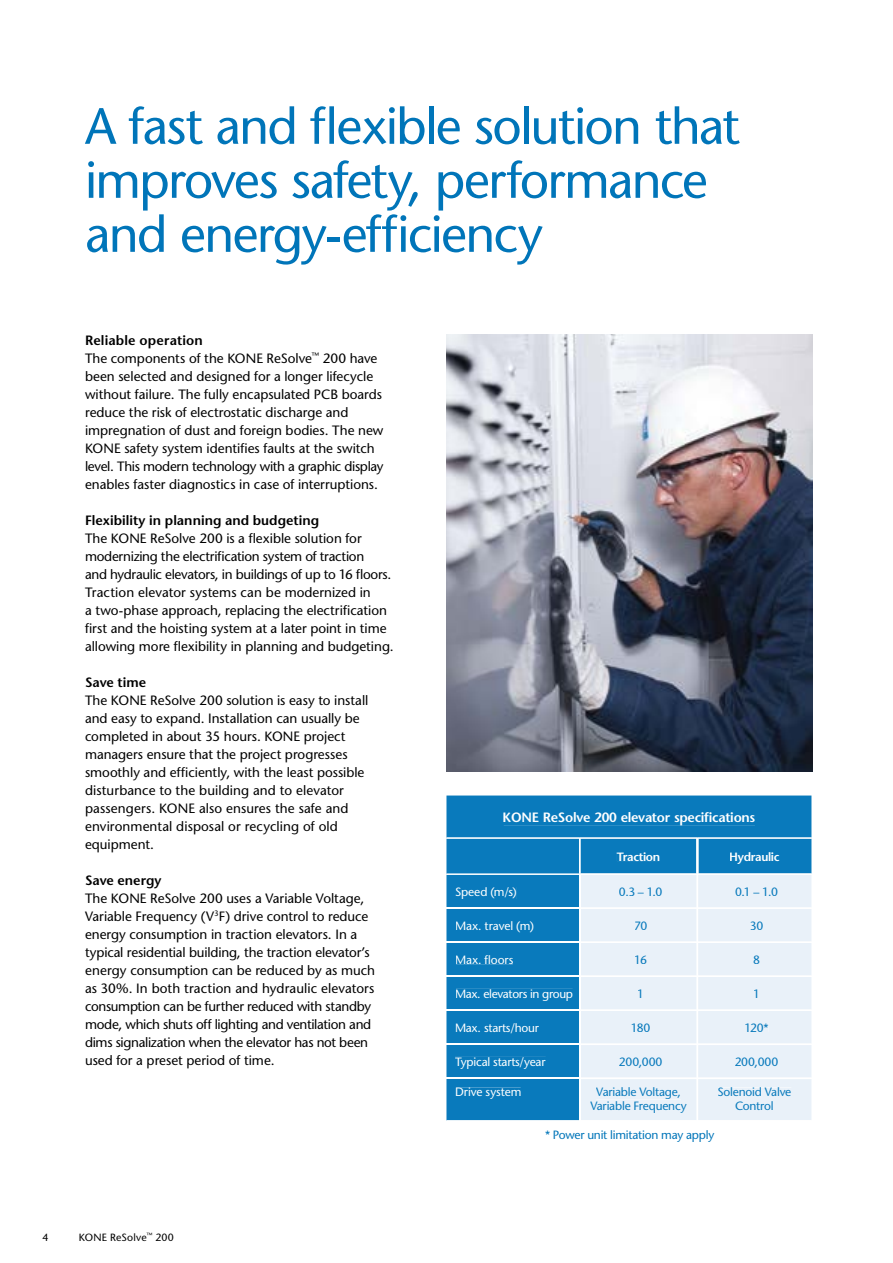
<style>
.page{position:relative;width:893px;height:1263px;background:#fff}
.page>*{position:absolute;margin:0;border:0;box-sizing:border-box;transform-origin:0 0}
.t1{font:500 51px/54px "Stone Sans Std";letter-spacing:-.03em;color:#0075b9}
.t2{font:500 13.5px/18px "Stone Sans Std";letter-spacing:-.005em;color:#000}
.t3{font:600 13.5px "Stone Sans Std";color:#000}
.t4{font:600 13.5px "Stone Sans Std";letter-spacing:-.02em;color:#fff}
.t5{font:500 12px "Stone Sans Std";letter-spacing:-.02em;color:#fff}
.t6{font:12px/13.5px "Stone Sans";letter-spacing:-.02em;color:#097abc;text-align:center}
.t7{font:12px "Stone Sans";letter-spacing:-.005em;color:#fff}
.t8{font:500 12px "Stone Sans Std";letter-spacing:-.02em;color:#097abc}
.t9{font:500 12px "Stone Sans Std";letter-spacing:-.02em;color:#0075b9}
.t10{font:600 12px "Stone Sans";letter-spacing:-.03em;color:#fff}
.t11{font:500 10.5px "Stone Sans Std";letter-spacing:.02em;color:#000}
.s1{font-weight:600}
</style>
<div class="page">
<img style="left:446px;top:335px;width:366px;height:436px">
<div style="left:446px;top:795px;width:365px;height:42px;background:#097abc"></div>
<div style="left:504px;top:812px;width:251px;height:13px;background:#097abc"></div>
<svg style="left:446px;top:837px;width:365px;height:284px;background:#8cbfdf"></svg>
<div style="left:456px;top:1023px;width:83px;height:10px;background:#097abc"></div>
<div style="left:632px;top:1023px;width:18px;height:9px;background:#e9f1f9"></div>
<div style="left:745px;top:1023px;width:23px;height:9px;background:#e9f1f9"></div>
<div style="left:455px;top:1057px;width:91px;height:12px;background:#097abc"></div>
<div style="left:619px;top:1057px;width:43px;height:11px;background:#e9f1f9"></div>
<div style="left:735px;top:1057px;width:43px;height:11px;background:#e9f1f9"></div>
<div style="left:456px;top:1088px;width:65px;height:11px;background:#097abc"></div>
<div style="left:596px;top:1087px;width:85px;height:12px;background:#e9f1f9"></div>
<div style="left:590px;top:1101px;width:97px;height:12px;background:#e9f1f9"></div>
<div style="left:718px;top:1087px;width:73px;height:9px;background:#e9f1f9"></div>
<div style="left:736px;top:1101px;width:37px;height:9px;background:#e9f1f9"></div>
<h1 class="t1" style="left:85px;top:99px;width:656px">A fast and flexible solution that improves safety, performance and energy-efficiency</h1>
<p class="t2" style="left:85px;top:331px;width:300px"><span class="s1">Reliable operation<br></span>The components of the KONE ReSolve<sup>™</sup> 200 have been selected and designed for a longer lifecycle without failure. The fully encapsulated PCB boards reduce the risk of electrostatic discharge and impregnation of dust and foreign bodies. The new KONE safety system identifies faults at the switch level. This modern technology with a graphic display enables faster diagnostics in case of interruptions.</p>
<p class="t3" style="left:85px;top:512px;width:236px">Flexibility in planning and budgeting</p>
<p class="t2" style="left:85px;top:529px;width:310px">The KONE ReSolve 200 is a flexible solution for modernizing the electrification system of traction<br>and hydraulic elevators, in buildings of up to 16 floors.<br>Traction elevator systems can be modernized in<br>a two-phase approach, replacing the electrification first and the hoisting system at a later point in time allowing more flexibility in planning and budgeting.</p>
<p class="t3" style="left:85px;top:674px;width:63px">Save time</p>
<p class="t2" style="left:85px;top:691px;width:285px">The KONE ReSolve 200 solution is easy to install and easy to expand. Installation can usually be completed in about 35 hours. KONE project managers ensure that the project progresses smoothly and efficiently, with the least possible disturbance to the building and to elevator passengers. KONE also ensures the safe and environmental disposal or recycling of old equipment.</p>
<p class="t3" style="left:85px;top:872px;width:78px">Save energy</p>
<p class="t2" style="left:85px;top:889px;width:292px">The KONE ReSolve 200 uses a Variable Voltage, Variable Frequency (V<sup>3</sup>F) drive control to reduce energy consumption in traction elevators. In a typical residential building, the traction elevator’s energy consumption can be reduced by as much as 30%. In both traction and hydraulic elevators consumption can be further reduced with standby mode, which shuts off lighting and ventilation and dims signalization when the elevator has not been used for a preset period of time.</p>
<p class="t11" style="left:43px;top:1231px;width:8px">4</p>
<p class="t11" style="left:79px;top:1231px;width:97px">KONE ReSolve<sup>™</sup> 200</p>
<p class="t4" style="left:503px;top:809px;width:254px">KONE ReSolve 200 elevator specifications</p>
<p class="t10" style="left:617px;top:849px;width:45px">Traction</p>
<p class="t10" style="left:729px;top:849px;width:52px">Hydraulic</p>
<p class="t7" style="left:455px;top:884px;width:63px">Speed (m/s)</p>
<p class="t8" style="left:619px;top:884px;width:45px">0.3 – 1.0</p>
<p class="t8" style="left:735px;top:884px;width:44px">0.1 – 1.0</p>
<p class="t7" style="left:455px;top:918px;width:80px">Max. travel (m)</p>
<p class="t8" style="left:634px;top:918px;width:15px">70</p>
<p class="t8" style="left:750px;top:918px;width:15px">30</p>
<p class="t7" style="left:455px;top:952px;width:60px">Max. floors</p>
<p class="t8" style="left:634px;top:952px;width:14px">16</p>
<p class="t8" style="left:753px;top:952px;width:8px">8</p>
<p class="t5" style="left:455px;top:986px;width:120px">Max. elevators in group</p>
<p class="t8" style="left:637px;top:986px;width:8px">1</p>
<p class="t8" style="left:753px;top:986px;width:8px">1</p>
<p class="t5" style="left:455px;top:1020px;width:86px">Max. starts/hour</p>
<p class="t8" style="left:631px;top:1020px;width:21px">180</p>
<p class="t8" style="left:744px;top:1020px;width:26px">120*</p>
<p class="t5" style="left:455px;top:1054px;width:92px">Typical starts/year</p>
<p class="t8" style="left:619px;top:1054px;width:45px">200,000</p>
<p class="t8" style="left:735px;top:1054px;width:45px">200,000</p>
<p class="t7" style="left:455px;top:1085px;width:68px">Drive system</p>
<p class="t6" style="left:590px;top:1085px;width:98px">Variable Voltage,<br>Variable Frequency</p>
<p class="t6" style="left:717px;top:1085px;width:75px">Solenoid Valve<br>Control</p>
<p class="t9" style="left:545px;top:1127px;width:171px">* Power unit limitation may apply</p>
</div>
